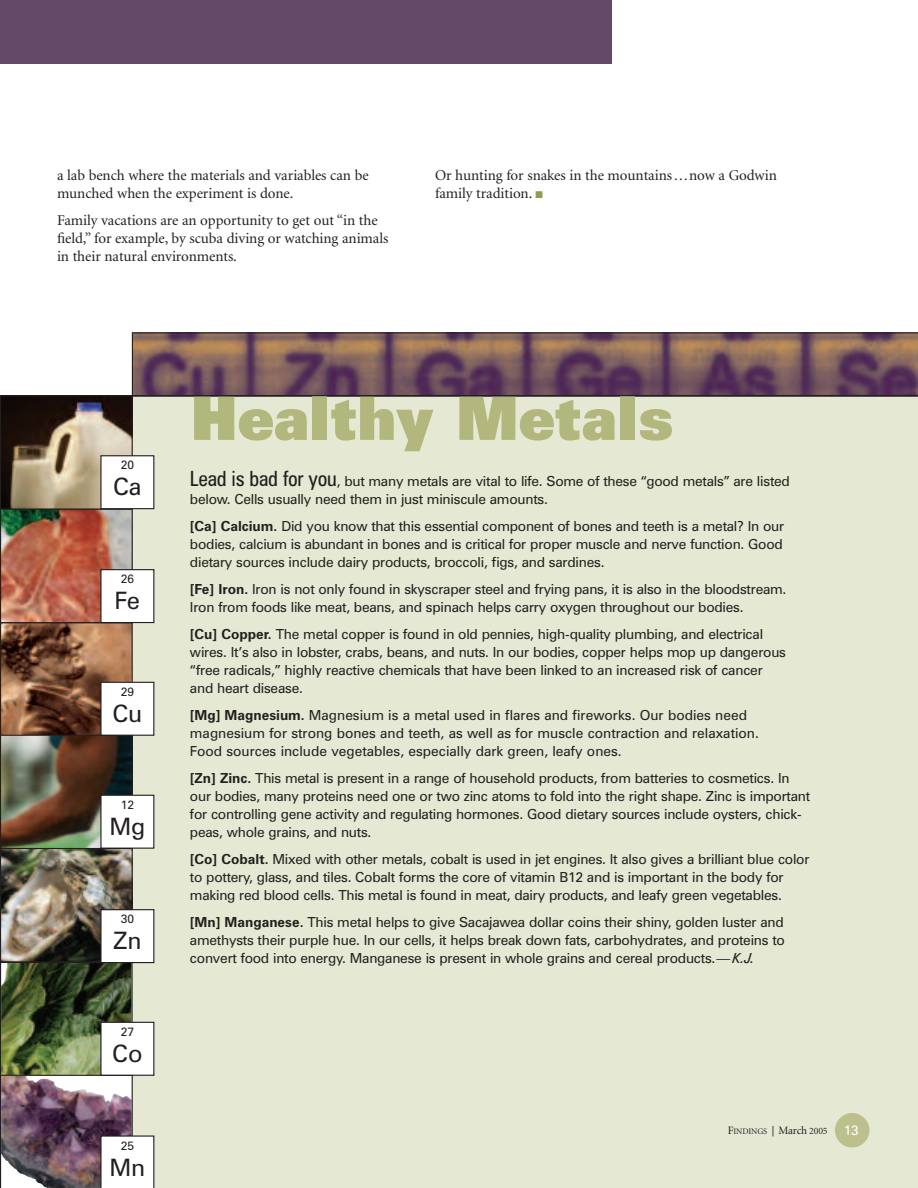
<style>
.page{position:relative;width:918px;height:1188px;background:#fff}
.page>*{position:absolute;margin:0;border:0;box-sizing:border-box;transform-origin:0 0}
.t1{font:900 60px "Zurich BT";letter-spacing:-.02em;color:#b1b77d}
.t2{font:24px "Zurich BT";color:#231f20}
.t3{font:15px/18px "Minion";letter-spacing:-.005em;color:#231f20}
.t4{font:13.8px/18px "Zurich BT";letter-spacing:-.015em;color:#231f20}
.t5{font:12px "Zurich BT";color:#231f20}
.t6{font:8.4px "Minion";letter-spacing:-.005em;color:#231f20}
.s1{color:#939b50}
.s2{font-stretch:condensed;font-size:21px}
.s3{font-weight:700}
.s4{font-style:italic}
.s5{font-size:11.25px}
.s6{font-family:"Zurich BT";font-size:10.5px}
.s7{font-size:9.75px}
.s8{font-family:"Zurich BT";font-size:13.5px;color:#fff}
</style>
<div class="page">
<div style="left:133px;top:396px;width:785px;height:792px;background:#e5e8d2"></div>
<svg style="left:132px;top:332px;width:786px;height:64px;background:#755459"></svg>
<div style="left:835px;top:1113px;width:34px;height:35px;background:#bcc08d;border-radius:50%"></div>
<img style="left:2px;top:397px;width:129px;height:338px">
<div style="left:0;top:395px;width:133px;height:115px;border:1px solid #231f20"></div>
<img style="left:2px;top:511px;width:129px;height:110px">
<div style="left:0;top:509px;width:133px;height:114px;border:1px solid #231f20"></div>
<div style="left:0;top:622px;width:133px;height:115px;border:1px solid #231f20"></div>
<img style="left:2px;top:737px;width:129px;height:110px">
<div style="left:0;top:735px;width:133px;height:114px;border:1px solid #231f20"></div>
<img style="left:2px;top:850px;width:129px;height:111px">
<div style="left:0;top:848px;width:133px;height:115px;border:1px solid #231f20"></div>
<img style="left:2px;top:964px;width:129px;height:110px">
<div style="left:0;top:962px;width:133px;height:114px;border:1px solid #231f20"></div>
<div style="left:101px;top:456px;width:53px;height:53px;background:#fff"></div>
<div style="left:100px;top:455px;width:54px;height:54px;border:1px solid #231f20"></div>
<div style="left:101px;top:570px;width:53px;height:53px;background:#fff"></div>
<div style="left:100px;top:569px;width:54px;height:54px;border:1px solid #231f20"></div>
<div style="left:101px;top:682px;width:53px;height:53px;background:#fff"></div>
<div style="left:100px;top:682px;width:54px;height:54px;border:1px solid #231f20"></div>
<div style="left:101px;top:795px;width:53px;height:53px;background:#fff"></div>
<div style="left:100px;top:795px;width:54px;height:54px;border:1px solid #231f20"></div>
<div style="left:101px;top:910px;width:53px;height:53px;background:#fff"></div>
<div style="left:100px;top:909px;width:54px;height:54px;border:1px solid #231f20"></div>
<div style="left:101px;top:1022px;width:53px;height:53px;background:#fff"></div>
<div style="left:100px;top:1022px;width:54px;height:54px;border:1px solid #231f20"></div>
<img style="left:0;top:1075px;width:154px;height:113px">
<div style="left:0;top:0;width:612px;height:64px;background:#644969"></div>
<p class="t3" style="left:57px;top:167px;width:313px">a lab bench where the materials and variables can be munched when the experiment is done.</p>
<p class="t3" style="left:57px;top:212px;width:333px">Family vacations are an opportunity to get out “in the field,” for example, by scuba diving or watching animals in their natural environments.</p>
<p class="t3" style="left:435px;top:167px;width:344px">Or hunting for snakes in the mountains…now a Godwin family tradition. <span class="s1">■</span></p>
<p class="t5" style="left:121px;top:461px;width:15px">20</p>
<h2 class="t2" style="left:113px;top:478px;width:30px">Ca</h2>
<p class="t5" style="left:121px;top:575px;width:15px">26</p>
<h2 class="t2" style="left:115px;top:592px;width:27px">Fe</h2>
<p class="t5" style="left:121px;top:687px;width:15px">29</p>
<h2 class="t2" style="left:112px;top:704px;width:31px">Cu</h2>
<p class="t5" style="left:121px;top:800px;width:15px">12</p>
<h2 class="t2" style="left:109px;top:817px;width:38px">Mg</h2>
<p class="t5" style="left:121px;top:915px;width:15px">30</p>
<h2 class="t2" style="left:113px;top:932px;width:30px">Zn</h2>
<p class="t5" style="left:121px;top:1027px;width:15px">27</p>
<h2 class="t2" style="left:112px;top:1044px;width:32px">Co</h2>
<p class="t5" style="left:121px;top:1141px;width:15px">25</p>
<h2 class="t2" style="left:109px;top:1158px;width:37px">Mn</h2>
<h1 class="t1" style="left:190px;top:397px;width:486px">Healthy Metals</h1>
<p class="t4" style="left:190px;top:473px;width:601px"><span class="s2">Lead is bad for you</span>, but many metals are vital to life. Some of these “good metals” are listed below. Cells usually need them in just miniscule amounts.</p>
<p class="t4" style="left:190px;top:518px;width:596px;text-align:justify"><span class="s3">[Ca] Calcium.</span> Did you know that this essential component of bones and teeth is a metal? In our bodies, calcium is abundant in bones and is critical for proper muscle and nerve function. Good dietary sources include dairy products, broccoli, figs, and sardines.</p>
<p class="t4" style="left:190px;top:581px;width:598px"><span class="s3">[Fe] Iron.</span> Iron is not only found in skyscraper steel and frying pans, it is also in the bloodstream.<br>Iron from foods like meat, beans, and spinach helps carry oxygen throughout our bodies.</p>
<p class="t4" style="left:190px;top:626px;width:598px"><span class="s3">[Cu] Copper.</span> The metal copper is found in old pennies, high-quality plumbing, and electrical wires. It’s also in lobster, crabs, beans, and nuts. In our bodies, copper helps mop up dangerous “free radicals,” highly reactive chemicals that have been linked to an increased risk of cancer and heart disease.</p>
<p class="t4" style="left:190px;top:707px;width:570px"><span class="s3">[Mg] Magnesium.</span> Magnesium is a metal used in flares and fireworks. Our bodies need magnesium for strong bones and teeth, as well as for muscle contraction and relaxation.<br>Food sources include vegetables, especially dark green, leafy ones.</p>
<p class="t4" style="left:190px;top:770px;width:622px"><span class="s3">[Zn] Zinc.</span> This metal is present in a range of household products, from batteries to cosmetics. In our bodies, many proteins need one or two zinc atoms to fold into the right shape. Zinc is important for controlling gene activity and regulating hormones. Good dietary sources include oysters, chick&shy;peas, whole grains, and nuts.</p>
<p class="t4" style="left:190px;top:851px;width:621px"><span class="s3">[Co] Cobalt.</span> Mixed with other metals, cobalt is used in jet engines. It also gives a brilliant blue color to pottery, glass, and tiles. Cobalt forms the core of vitamin B12 and is important in the body for making red blood cells. This metal is found in meat, dairy products, and leafy green vegetables.</p>
<p class="t4" style="left:190px;top:914px;width:596px;text-align:justify"><span class="s3">[Mn] Manganese.</span> This metal helps to give Sacajawea dollar coins their shiny, golden luster and amethysts their purple hue. In our cells, it helps break down fats, carbohydrates, and proteins to convert food into energy. Manganese is present in whole grains and cereal products.<span class="s4">—K.J.</span></p>
<p class="t6" style="left:728px;top:1129px;width:132px"><span class="s5">F</span>INDINGS <span class="s6">|</span> <span class="s5">March</span> <span class="s7">2005</span> <span class="s8">13</span></p>
</div>
